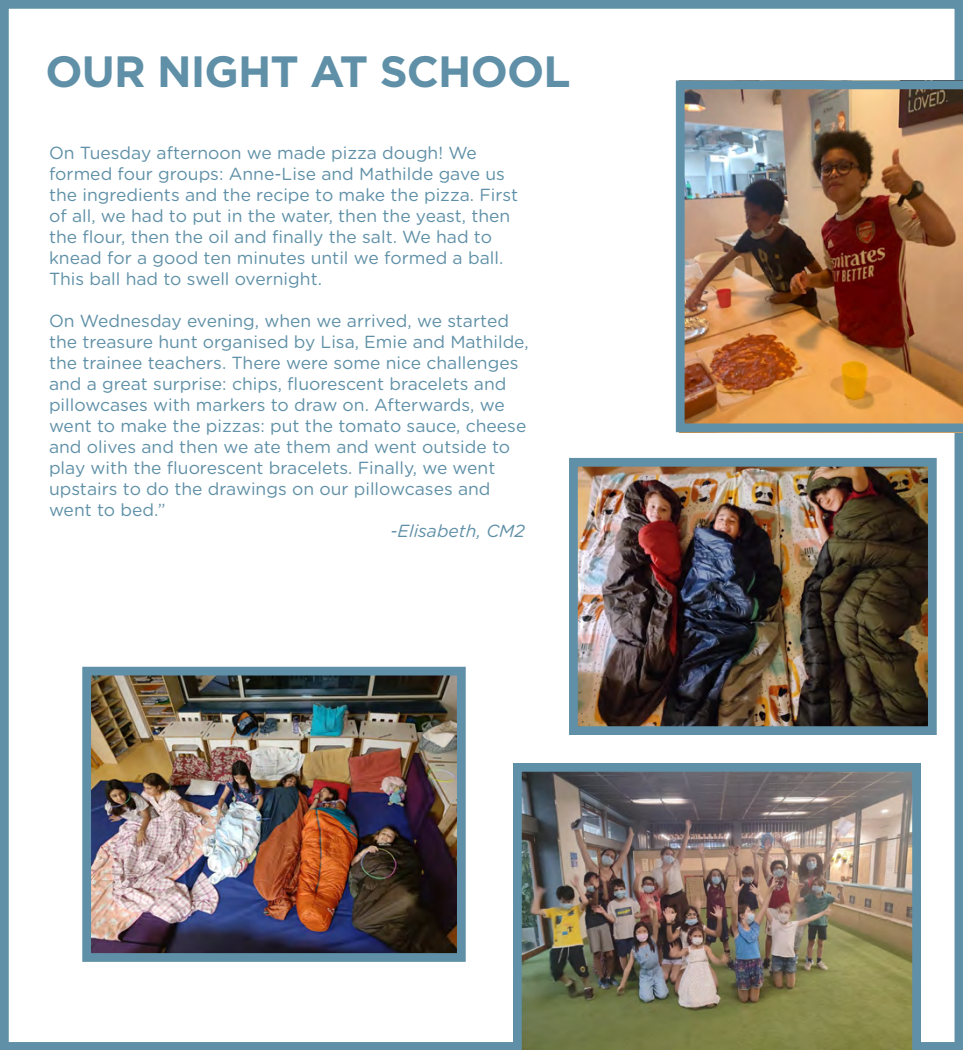
<style>
.page{position:relative;width:963px;height:1050px;background:#fff}
.page>*{position:absolute;margin:0;border:0;box-sizing:border-box;transform-origin:0 0}
.t1{font:700 43.75px "Gotham";letter-spacing:-.02em;color:#5f90a7}
.t2{font:17.5px/21px "Gotham Rounded";color:#5f90a7}
.t3{font:italic 17.5px "Gotham Rounded";color:#5f90a7}
</style>
<div class="page">
<div style="left:0;top:0;width:962px;height:1050px;border:9px solid #5f90a7"></div>
<img style="left:579px;top:468px;width:347px;height:257px">
<img style="left:92px;top:677px;width:364px;height:275px">
<div style="left:82px;top:667px;width:384px;height:295px;border:9px solid #5f90a7"></div>
<img style="left:513px;top:763px;width:407px;height:287px">
<div style="left:569px;top:458px;width:367px;height:277px;border:9px solid #5f90a7"></div>
<img style="left:676px;top:80px;width:286px;height:352px">
<h1 class="t1" style="left:46px;top:42px;width:526px">OUR NIGHT AT SCHOOL</h1>
<p class="t2" style="left:49px;top:142px;width:470px">On Tuesday afternoon we made pizza dough! We formed four groups: Anne-Lise and Mathilde gave us the ingredients and the recipe to make the pizza. First of all, we had to put in the water, then the yeast, then the flour, then the oil and finally the salt. We had to knead for a good ten minutes until we formed a ball.<br>This ball had to swell overnight.</p>
<p class="t2" style="left:49px;top:310px;width:481px">On Wednesday evening, when we arrived, we started the treasure hunt organised by Lisa, Emie and Mathilde, the trainee teachers. There were some nice challenges and a great surprise: chips, fluorescent bracelets and pillowcases with markers to draw on. Afterwards, we went to make the pizzas: put the tomato sauce, cheese and olives and then we ate them and went outside to play with the fluorescent bracelets. Finally, we went upstairs to do the drawings on our pillowcases and went to bed.”</p>
<p class="t3" style="left:390px;top:519px;width:136px">-Elisabeth, CM2</p>
</div>
